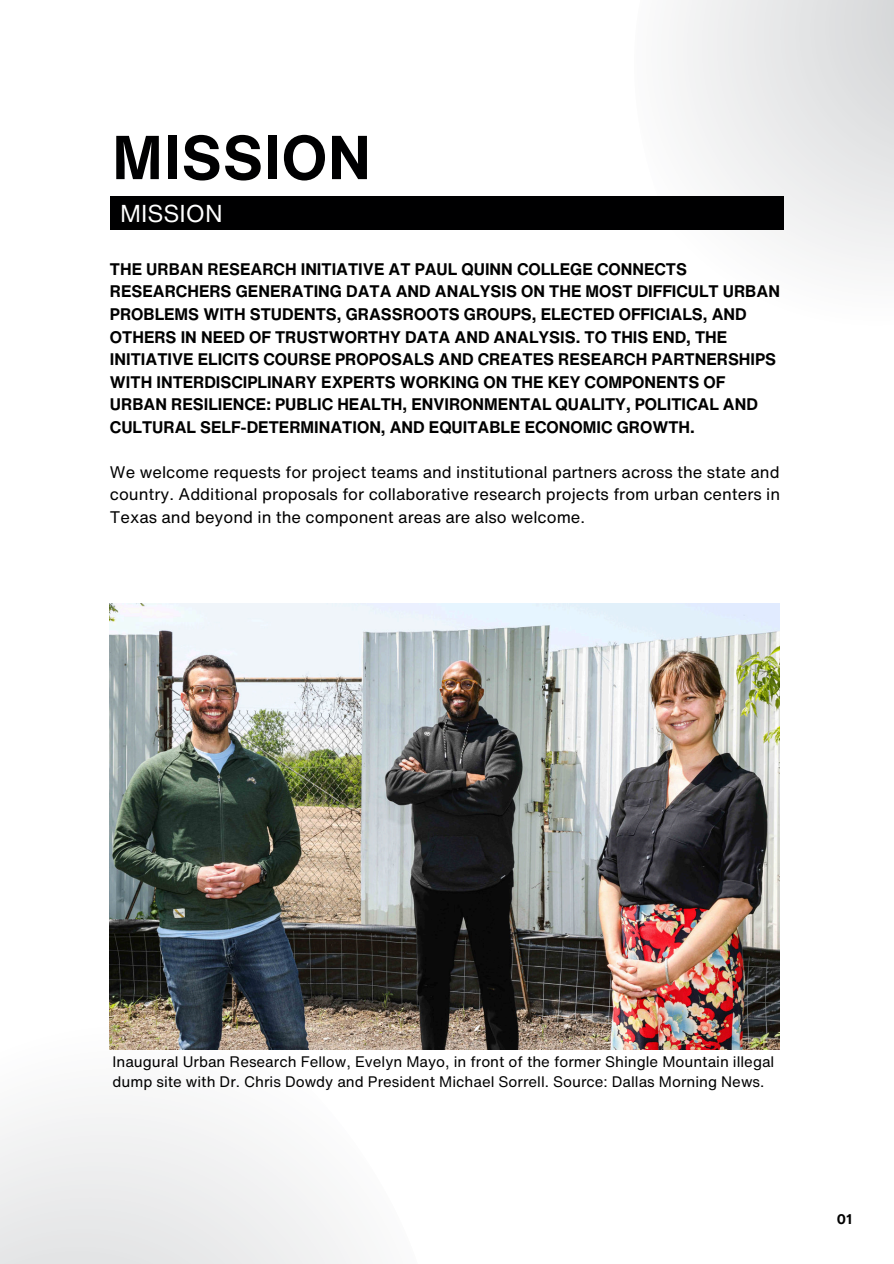
<style>
.page{position:relative;width:894px;height:1264px;background:#fff}
.page>*{position:absolute;margin:0;border:0;box-sizing:border-box;transform-origin:0 0}
.t1{font:700 60.75px "Helvetica Now Text";letter-spacing:.015em;color:#000001}
.t2{font:24px "Helvetica Now Text";color:#fff}
.t3{font:700 16.5px/22.5px "Helvetica Now Text";color:#000}
.t4{font:16.5px/22.5px "Helvetica Now Text";color:#000;text-align:justify}
.t5{font:15px/20.2px "Helvetica Now Text";color:#000}
.t6{font:700 13.5px "Inter";color:#000001}
</style>
<div class="page">
<svg style="left:683px;top:0;width:210px;height:264px;fill:#eceded"></svg>
<svg style="left:0;top:927px;width:437px;height:336px"></svg>
<div style="left:110px;top:196px;width:673px;height:34px;background:#000001"></div>
<img style="left:110px;top:603px;width:669px;height:446px">
<h1 class="t1" style="left:112px;top:116px;width:260px">MISSION</h1>
<h2 class="t2" style="left:120px;top:197px;width:104px">MISSION</h2>
<p class="t3" style="left:110px;top:258px;width:671px">THE URBAN RESEARCH INITIATIVE AT PAUL QUINN COLLEGE CONNECTS RESEARCHERS GENERATING DATA AND ANALYSIS ON THE MOST DIFFICULT URBAN PROBLEMS WITH STUDENTS, GRASSROOTS GROUPS, ELECTED OFFICIALS, AND OTHERS IN NEED OF TRUSTWORTHY DATA AND ANALYSIS. TO THIS END, THE INITIATIVE ELICITS COURSE PROPOSALS AND CREATES RESEARCH PARTNERSHIPS WITH INTERDISCIPLINARY EXPERTS WORKING ON THE KEY COMPONENTS OF URBAN RESILIENCE: PUBLIC HEALTH, ENVIRONMENTAL QUALITY, POLITICAL AND CULTURAL SELF-DETERMINATION, AND EQUITABLE ECONOMIC GROWTH.</p>
<p class="t4" style="left:110px;top:460px;width:671px">We welcome requests for project teams and institutional partners across the state and country. Additional proposals for collaborative research projects from urban centers in Texas and beyond in the component areas are also welcome.</p>
<p class="t5" style="left:112px;top:1051px;width:663px">Inaugural Urban Research Fellow, Evelyn Mayo, in front of the former Shingle Mountain illegal dump site with Dr. Chris Dowdy and President Michael Sorrell. Source: Dallas Morning News.</p>
<p class="t6" style="left:836px;top:1209px;width:17px">01</p>
</div>
